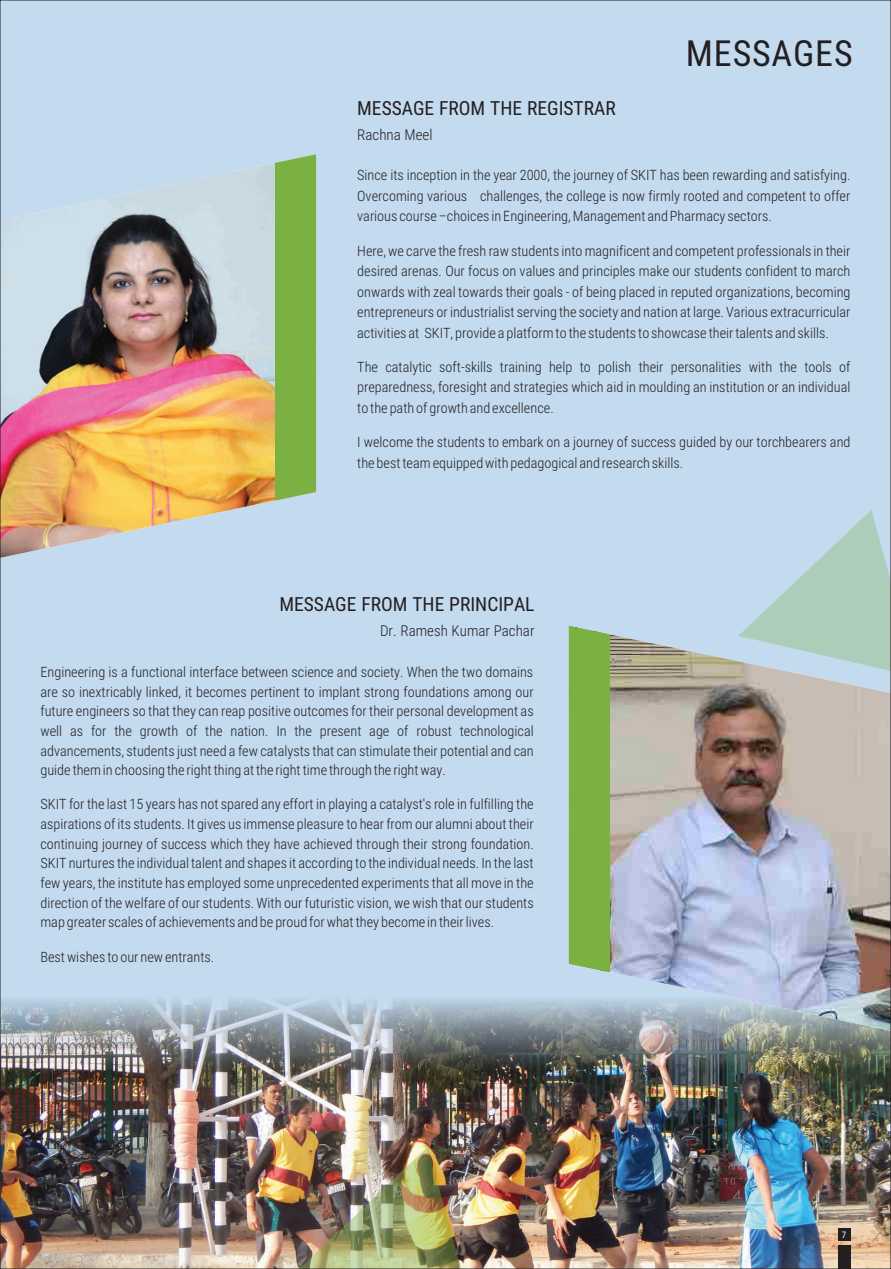
<style>
.page{position:relative;width:891px;height:1269px;background:#c3daef}
.page>*{position:absolute;margin:0;border:0;box-sizing:border-box;transform-origin:0 0}
.t1{font:36px "Roboto Condensed";letter-spacing:.025em;color:#231f20}
.t2{font:19.5px "Roboto Condensed";color:#231f20}
.t3{font:300 15px "Roboto Condensed";color:#231f20}
.t4{font:300 14.25px/19.6px "Roboto Condensed";color:#231f20;text-align:justify}
.t5{font:9px "Roboto Condensed";color:#fff}
</style>
<div class="page">
<img style="left:2px;top:725px;width:887px;height:542px">
<img style="left:2px;top:181px;width:273px;height:377px">
<img style="left:189px;top:163px;width:86px;height:18px">
<div style="left:275px;top:154px;width:41px;height:347px;background:#7ab142"></div>
<img style="left:295px;top:1147px;width:178px;height:120px">
<svg style="left:749px;top:510px;width:140px;height:116px"></svg>
<img style="left:610px;top:626px;width:279px;height:458px">
<svg style="left:569px;top:626px;width:41px;height:458px;background:#7eaa5a"></svg>
<div style="left:838px;top:1228px;width:12px;height:13px;background:#231f20"></div>
<div style="left:838px;top:1246px;width:12px;height:23px;background:#231f20"></div>
<h2 class="t2" style="left:357px;top:100px;width:260px">MESSAGE FROM THE REGISTRAR</h2>
<p class="t3" style="left:357px;top:128px;width:77px">Rachna Meel</p>
<h1 class="t1" style="left:686px;top:39px;width:168px">MESSAGES</h1>
<p class="t4" style="left:357px;top:167px;width:495px;line-height:20.5px">Since its inception in the year 2000, the journey of SKIT has been rewarding and satisfying.<br>Overcoming various challenges, the college is now firmly rooted and competent to offer various course –choices in Engineering, Management and Pharmacy sectors.</p>
<p class="t4" style="left:357px;top:242px;width:495px;line-height:20.5px">Here, we carve the fresh raw students into magnificent and competent professionals in their desired arenas. Our focus on values and principles make our students confident to march onwards with zeal towards their goals - of being placed in reputed organizations, becoming entrepreneurs or industrialist serving the society and nation at large. Various extracurricular activities at SKIT, provide a platform to the students to showcase their talents and skills.</p>
<p class="t4" style="left:357px;top:358px;width:495px;line-height:20.5px">The catalytic soft-skills training help to polish their personalities with the tools of preparedness, foresight and strategies which aid in moulding an institution or an individual to the path of growth and excellence.</p>
<p class="t4" style="left:357px;top:433px;width:495px;line-height:20.5px">I welcome the students to embark on a journey of success guided by our torchbearers and the best team equipped with pedagogical and research skills.</p>
<h2 class="t2" style="left:279px;top:597px;width:257px">MESSAGE FROM THE PRINCIPAL</h2>
<p class="t3" style="left:380px;top:625px;width:156px">Dr. Ramesh Kumar Pachar</p>
<p class="t4" style="left:40px;top:663px;width:495px">Engineering is a functional interface between science and society. When the two domains are so inextricably linked, it becomes pertinent to implant strong foundations among our future engineers so that they can reap positive outcomes for their personal development as well as for the growth of the nation. In the present age of robust technological advancements, students just need a few catalysts that can stimulate their potential and can guide them in choosing the right thing at the right time through the right way.</p>
<p class="t4" style="left:40px;top:796px;width:495px">SKIT for the last 15 years has not spared any effort in playing a catalyst's role in fulfilling the aspirations of its students. It gives us immense pleasure to hear from our alumni about their continuing journey of success which they have achieved through their strong foundation.<br>SKIT nurtures the individual talent and shapes it according to the individual needs. In the last few years, the institute has employed some unprecedented experiments that all move in the direction of the welfare of our students. With our futuristic vision, we wish that our students map greater scales of achievements and be proud for what they become in their lives.</p>
<p class="t4" style="left:40px;top:948px;width:175px">Best wishes to our new entrants.</p>
<p class="t5" style="left:842px;top:1231px;width:6px">7</p>
</div>
